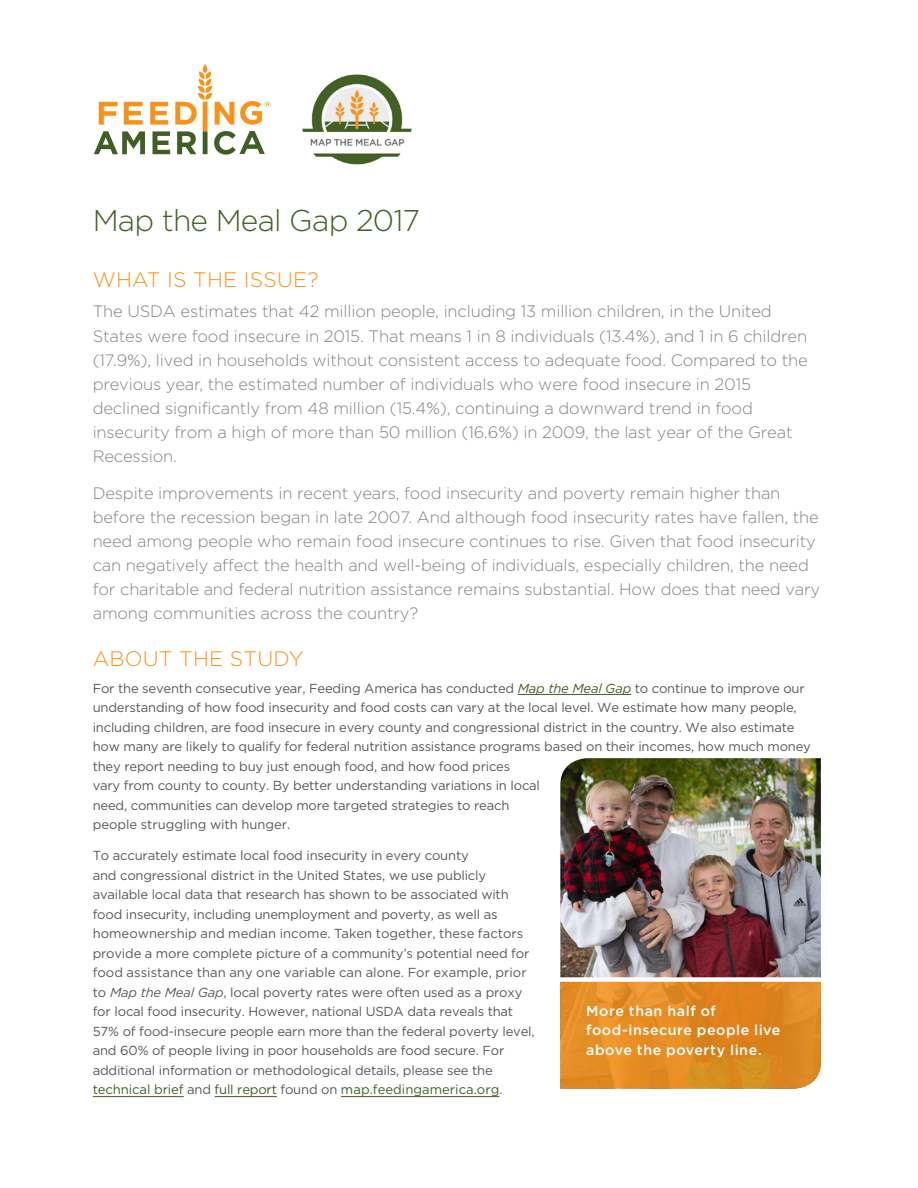
<style>
.page{position:relative;width:918px;height:1188px;background:#fff}
.page>*{position:absolute;margin:0;border:0;box-sizing:border-box;transform-origin:0 0}
.t1{font:300 30px "Gotham";letter-spacing:-.025em;color:#415f25}
.t2{font:300 21px "Gotham";letter-spacing:.01em;color:#f7931d}
.t3{font:300 16.5px/24px "Gotham";letter-spacing:-.01em;color:#808285}
.t4{font:500 14.25px/19.5px "Gotham";letter-spacing:.035em;color:#fff}
.t5{font:13.05px/19.5px "Gotham";letter-spacing:-.015em;color:#57585a}
.s1{font-style:italic;color:#415f25}
.s2{font-style:italic}
.s3{color:#415f25}
</style>
<div class="page">
<svg style="left:94px;top:64px;width:177px;height:91px"></svg>
<img style="left:560px;top:758px;width:261px;height:219px">
<svg style="left:560px;top:982px;width:261px;height:107px;background:#e08b25"></svg>
<img style="left:302px;top:74px;width:110px;height:91px">
<hr style="left:518px;top:694px;width:113px;height:1px;background:#415f25">
<hr style="left:93px;top:1096px;width:91px;height:1px;background:#415f25">
<hr style="left:215px;top:1096px;width:62px;height:1px;background:#415f25">
<hr style="left:341px;top:1096px;width:158px;height:1px;background:#415f25">
<p class="t1" style="left:93px;top:202px;width:329px">Map the Meal Gap 2017</p>
<p class="t2" style="left:93px;top:266px;width:227px">WHAT IS THE ISSUE?</p>
<p class="t3" style="left:93px;top:299px;width:717px">The USDA estimates that 42 million people, including 13 million children, in the United States were food insecure in 2015. That means 1 in 8 individuals (13.4%), and 1 in 6 children (17.9%), lived in households without consistent access to adequate food. Compared to the previous year, the estimated number of individuals who were food insecure in 2015 declined significantly from 48 million (15.4%), continuing a downward trend in food insecurity from a high of more than 50 million (16.6%) in 2009, the last year of the Great Recession.</p>
<p class="t3" style="left:93px;top:481px;width:729px">Despite improvements in recent years, food insecurity and poverty remain higher than before the recession began in late 2007. And although food insecurity rates have fallen, the need among people who remain food insecure continues to rise. Given that food insecurity can negatively affect the health and well-being of individuals, especially children, the need for charitable and federal nutrition assistance remains substantial. How does that need vary among communities across the country?</p>
<p class="t2" style="left:93px;top:646px;width:213px">ABOUT THE STUDY</p>
<p class="t5" style="left:93px;top:678px;width:720px">For the seventh consecutive year, Feeding America has conducted <span class="s1">Map the Meal Gap</span> to continue to improve our understanding of how food insecurity and food costs can vary at the local level. We estimate how many people, including children, are food insecure in every county and congressional district in the country. We also estimate how many are likely to qualify for federal nutrition assistance programs based on their incomes, how much money they report needing to buy just enough food, and how food prices<br>vary from county to county. By better understanding variations in local<br>need, communities can develop more targeted strategies to reach<br>people struggling with hunger.</p>
<p class="t5" style="left:93px;top:846px;width:443px">To accurately estimate local food insecurity in every county<br>and congressional district in the United States, we use publicly available local data that research has shown to be associated with food insecurity, including unemployment and poverty, as well as homeownership and median income. Taken together, these factors provide a more complete picture of a community’s potential need for food assistance than any one variable can alone. For example, prior to <span class="s2">Map the Meal Gap</span>, local poverty rates were often used as a proxy for local food insecurity. However, national USDA data reveals that 57% of food-insecure people earn more than the federal poverty level, and 60% of people living in poor households are food secure. For additional information or methodological details, please see the <span class="s3">technical brief</span> and <span class="s3">full report</span> found on <span class="s3">map.feedingamerica.org</span>.</p>
<p class="t4" style="left:586px;top:1001px;width:196px">More than half of food-insecure people live above the poverty line.</p>
</div>
